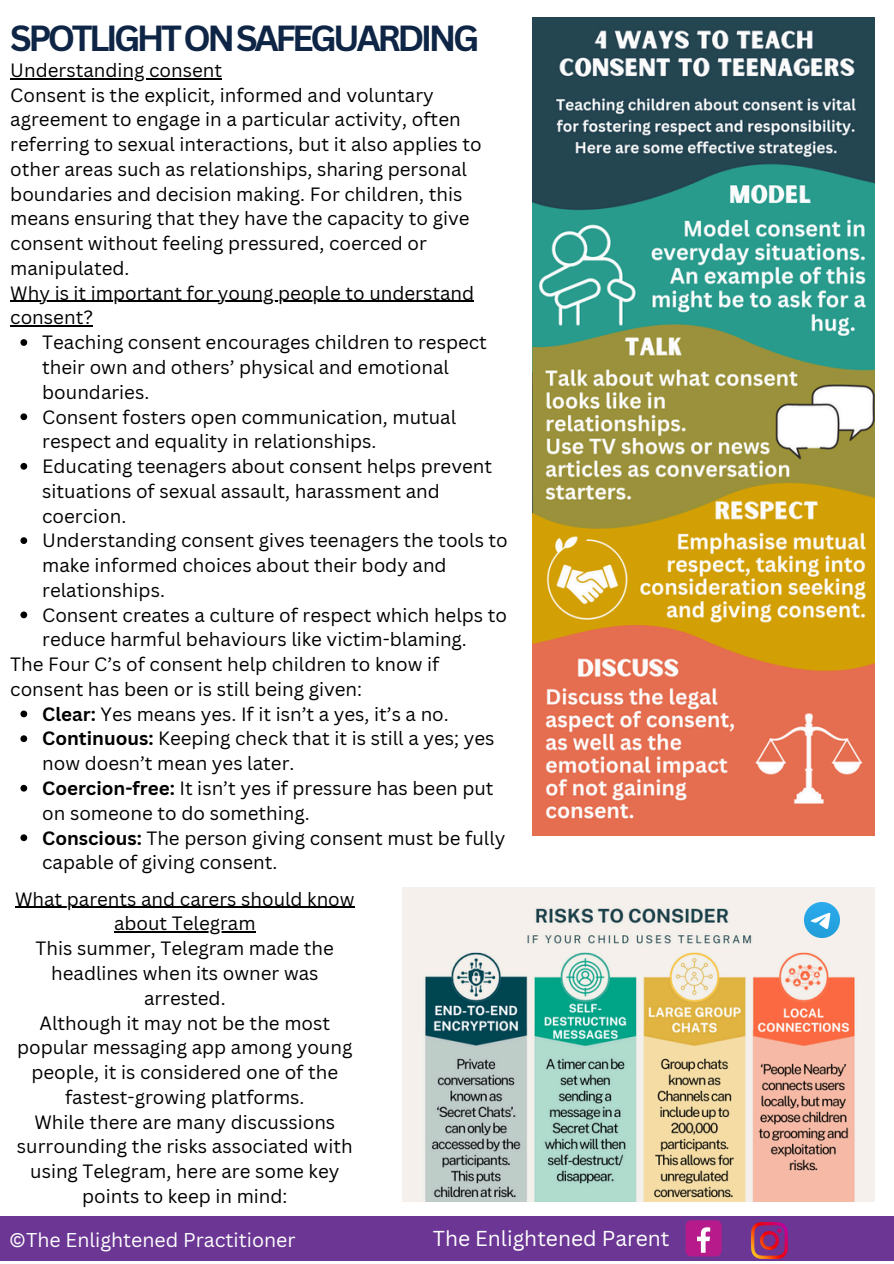
<style>
.page{position:relative;width:894px;height:1264px;background:#fff}
.page>*{position:absolute;margin:0;border:0;box-sizing:border-box;transform-origin:0 0}
.t1{font:700 35.25px "Canva Sans";letter-spacing:-.1em;color:#0e2546}
.t2{font:21px "Canva Sans";color:#fff}
.t3{font:19.5px "Canva Sans";color:#fff}
.t4{font:18.75px/24.8px "Canva Sans";color:#000}
.s1{font-weight:700}
</style>
<div class="page">
<div style="left:0;top:1216px;width:893px;height:44px;background:#6b3694"></div>
<div style="left:685px;top:1220px;width:36px;height:36px;background:#b71a8b;border-radius:5px"></div>
<svg style="left:697px;top:1227px;width:13px;height:25px"></svg>
<img style="left:751px;top:1222px;width:35px;height:36px">
<img style="left:532px;top:18px;width:342px;height:817px">
<img style="left:402px;top:887px;width:472px;height:314px">
<img style="left:804px;top:902px;width:34px;height:35px">
<hr style="left:10px;top:78px;width:212px;height:1px;background:#000">
<hr style="left:10px;top:301px;width:464px;height:1px;background:#000">
<hr style="left:10px;top:325px;width:83px;height:2px;background:#000">
<svg style="left:20px;top:339px;width:7px;height:7px"></svg>
<svg style="left:20px;top:413px;width:7px;height:7px"></svg>
<svg style="left:20px;top:463px;width:7px;height:6px"></svg>
<svg style="left:20px;top:537px;width:7px;height:7px"></svg>
<svg style="left:20px;top:611px;width:7px;height:7px"></svg>
<svg style="left:20px;top:710px;width:7px;height:7px"></svg>
<svg style="left:20px;top:735px;width:7px;height:7px"></svg>
<svg style="left:20px;top:784px;width:7px;height:7px"></svg>
<svg style="left:20px;top:834px;width:7px;height:7px"></svg>
<hr style="left:15px;top:906px;width:339px;height:2px;background:#000">
<hr style="left:114px;top:931px;width:141px;height:1px;background:#000">
<p class="t1" style="left:10px;top:14px;width:470px">SPOTLIGHTONSAFEGUARDING</p>
<p class="t4" style="left:10px;top:57px;width:213px">Understanding consent</p>
<p class="t4" style="left:10px;top:82px;width:472px">Consent is the explicit, informed and voluntary agreement to engage in a particular activity, often referring to sexual interactions, but it also applies to other areas such as relationships, sharing personal boundaries and decision making. For children, this means ensuring that they have the capacity to give consent without feeling pressured, coerced or manipulated.</p>
<p class="t4" style="left:10px;top:280px;width:465px">Why is it important for young people to understand consent?</p>
<p class="t4" style="left:42px;top:329px;width:446px">Teaching consent encourages children to respect their own and others’ physical and emotional boundaries.</p>
<p class="t4" style="left:42px;top:404px;width:415px">Consent fosters open communication, mutual respect and equality in relationships.</p>
<p class="t4" style="left:42px;top:453px;width:451px">Educating teenagers about consent helps prevent situations of sexual assault, harassment and coercion.</p>
<p class="t4" style="left:42px;top:527px;width:467px">Understanding consent gives teenagers the tools to make informed choices about their body and relationships.</p>
<p class="t4" style="left:42px;top:602px;width:466px">Consent creates a culture of respect which helps to reduce harmful behaviours like victim-blaming.</p>
<p class="t4" style="left:10px;top:651px;width:430px">The Four C’s of consent help children to know if consent has been or is still being given:</p>
<p class="t4" style="left:42px;top:701px;width:408px"><span class="s1">Clear:</span> Yes means yes. If it isn’t a yes, it’s a no.</p>
<p class="t4" style="left:42px;top:725px;width:453px"><span class="s1">Continuous:</span> Keeping check that it is still a yes; yes now doesn’t mean yes later.</p>
<p class="t4" style="left:42px;top:775px;width:452px"><span class="s1">Coercion-free:</span> It isn’t yes if pressure has been put on someone to do something.</p>
<p class="t4" style="left:42px;top:824px;width:464px"><span class="s1">Conscious:</span> The person giving consent must be fully capable of giving consent.</p>
<p class="t4" style="left:15px;top:886px;width:341px">What parents and carers should know</p>
<h2 class="t4" style="left:36px;top:910px;width:300px;text-align:center">about Telegram<br>This summer, Telegram made the</h2>
<h2 class="t4" style="left:39px;top:960px;width:292px;text-align:center">headlines when its owner was arrested.<br>Although it may not be the most</h2>
<p class="t4" style="left:17px;top:1034px;width:336px;text-align:center">popular messaging app among young people, it is considered one of the fastest-growing platforms.<br>While there are many discussions</p>
<p class="t4" style="left:17px;top:1133px;width:337px;text-align:center">surrounding the risks associated with using Telegram, here are some key points to keep in mind:</p>
<p class="t3" style="left:9px;top:1226px;width:288px">©The Enlightened Practitioner</p>
<p class="t2" style="left:432px;top:1223px;width:238px">The Enlightened Parent</p>
</div>
